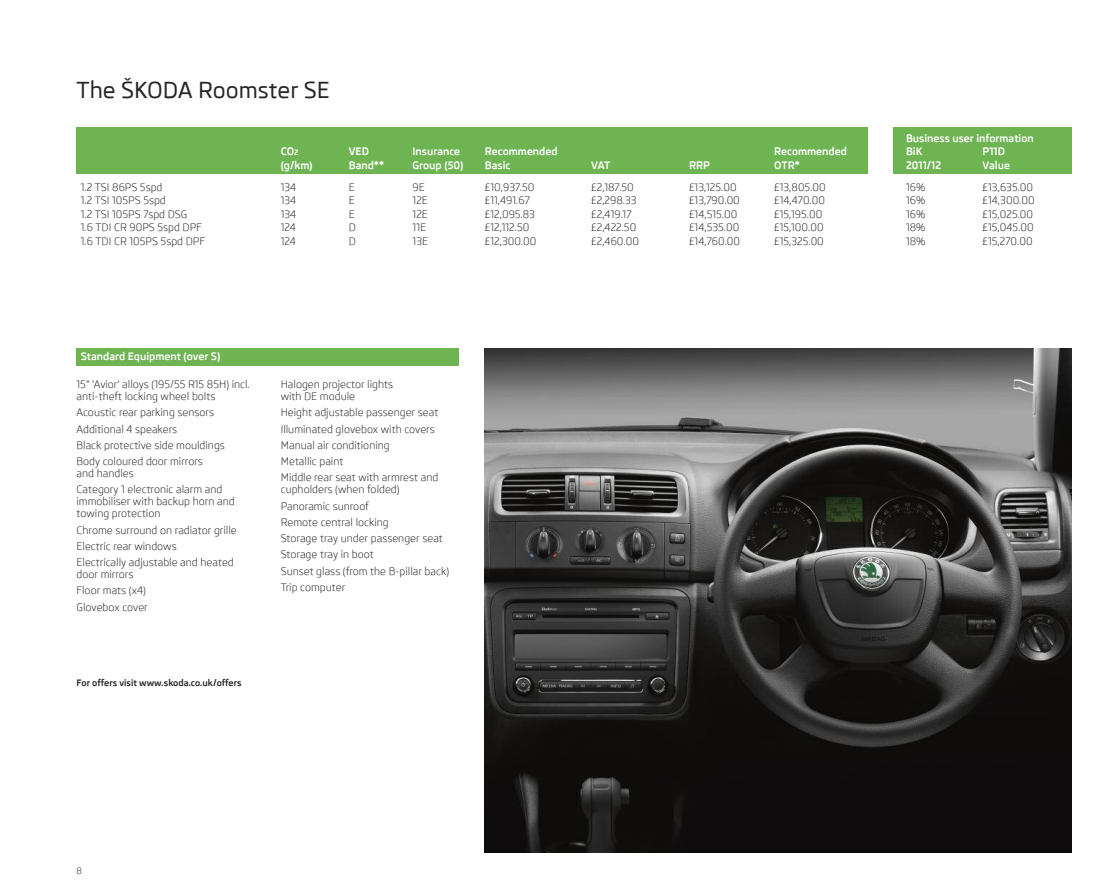
<style>
.page{position:relative;width:1106px;height:893px;background:#fff}
.page>*{position:absolute;margin:0;border:0;box-sizing:border-box;transform-origin:0 0}
.t1{font:500 22.5px "Skoda Pro";color:#272627}
.t2{font:10.5px/16.2px "Skoda Pro";color:#272627}
.t3{font:700 10.5px "Skoda Pro";color:#fff}
.t4{font:700 9px "Skoda Pro";color:#272627}
.t5{font:9px "Skoda Pro";color:#272627}
.s1{font-size:7.5px}
</style>
<div class="page">
<div style="left:77px;top:128px;width:790px;height:46px;background:#6eb453"></div>
<div style="left:893px;top:128px;width:178px;height:46px;background:#6eb453"></div>
<div style="left:77px;top:349px;width:382px;height:17px;background:#6eb453"></div>
<img style="left:485px;top:349px;width:586px;height:504px">
<h1 class="t1" style="left:77px;top:77px;width:255px">The ŠKODA Roomster SE</h1>
<p class="t3" style="left:906px;top:132px;width:129px">Business user information</p>
<p class="t3" style="left:281px;top:145px;width:19px">CO<span class="s1">2</span></p>
<p class="t3" style="left:349px;top:145px;width:22px">VED</p>
<p class="t3" style="left:412px;top:145px;width:49px">Insurance</p>
<p class="t3" style="left:485px;top:145px;width:74px">Recommended</p>
<p class="t3" style="left:774px;top:145px;width:74px">Recommended</p>
<p class="t3" style="left:906px;top:145px;width:18px">BiK</p>
<p class="t3" style="left:982px;top:145px;width:24px">P11D</p>
<p class="t3" style="left:281px;top:159px;width:33px">(g/km)</p>
<p class="t3" style="left:349px;top:159px;width:37px">Band**</p>
<p class="t3" style="left:412px;top:159px;width:52px">Group (50)</p>
<p class="t3" style="left:485px;top:159px;width:27px">Basic</p>
<p class="t3" style="left:591px;top:159px;width:20px">VAT</p>
<p class="t3" style="left:689px;top:159px;width:22px">RRP</p>
<p class="t3" style="left:774px;top:159px;width:27px">OTR*</p>
<p class="t3" style="left:906px;top:159px;width:37px">2011/12</p>
<p class="t3" style="left:982px;top:159px;width:29px">Value</p>
<p class="t2" style="left:81px;top:179px;width:83px">1.2 TSI 86PS 5spd</p>
<p class="t2" style="left:281px;top:179px;width:17px">134</p>
<p class="t2" style="left:349px;top:179px;width:8px">E</p>
<p class="t2" style="left:412px;top:179px;width:14px">9E</p>
<p class="t2" style="left:485px;top:179px;width:51px">£10,937.50</p>
<p class="t2" style="left:591px;top:179px;width:44px">£2,187.50</p>
<p class="t2" style="left:689px;top:179px;width:49px">£13,125.00</p>
<p class="t2" style="left:774px;top:179px;width:53px">£13,805.00</p>
<p class="t2" style="left:906px;top:179px;width:21px">16%</p>
<p class="t2" style="left:982px;top:179px;width:52px">£13,635.00</p>
<p class="t2" style="left:81px;top:192px;width:87px">1.2 TSI 105PS 5spd</p>
<p class="t2" style="left:281px;top:192px;width:17px">134</p>
<p class="t2" style="left:349px;top:192px;width:8px">E</p>
<p class="t2" style="left:412px;top:192px;width:17px">12E</p>
<p class="t2" style="left:485px;top:192px;width:46px">£11,491.67</p>
<p class="t2" style="left:591px;top:192px;width:47px">£2,298.33</p>
<p class="t2" style="left:689px;top:192px;width:52px">£13,790.00</p>
<p class="t2" style="left:774px;top:192px;width:52px">£14,470.00</p>
<p class="t2" style="left:906px;top:192px;width:21px">16%</p>
<p class="t2" style="left:982px;top:192px;width:54px">£14,300.00</p>
<p class="t2" style="left:81px;top:206px;width:108px">1.2 TSI 105PS 7spd DSG</p>
<p class="t2" style="left:281px;top:206px;width:17px">134</p>
<p class="t2" style="left:349px;top:206px;width:8px">E</p>
<p class="t2" style="left:412px;top:206px;width:17px">12E</p>
<p class="t2" style="left:485px;top:206px;width:52px">£12,095.83</p>
<p class="t2" style="left:591px;top:206px;width:42px">£2,419.17</p>
<p class="t2" style="left:689px;top:206px;width:50px">£14,515.00</p>
<p class="t2" style="left:774px;top:206px;width:50px">£15,195.00</p>
<p class="t2" style="left:906px;top:206px;width:21px">16%</p>
<p class="t2" style="left:982px;top:206px;width:52px">£15,025.00</p>
<p class="t2" style="left:81px;top:219px;width:123px">1.6 TDI CR 90PS 5spd DPF</p>
<p class="t2" style="left:281px;top:219px;width:17px">124</p>
<p class="t2" style="left:349px;top:219px;width:9px">D</p>
<p class="t2" style="left:412px;top:219px;width:15px">11E</p>
<p class="t2" style="left:485px;top:219px;width:46px">£12,112.50</p>
<p class="t2" style="left:591px;top:219px;width:46px">£2,422.50</p>
<p class="t2" style="left:689px;top:219px;width:52px">£14,535.00</p>
<p class="t2" style="left:774px;top:219px;width:51px">£15,100.00</p>
<p class="t2" style="left:906px;top:219px;width:21px">18%</p>
<p class="t2" style="left:982px;top:219px;width:53px">£15,045.00</p>
<p class="t2" style="left:81px;top:233px;width:126px">1.6 TDI CR 105PS 5spd DPF</p>
<p class="t2" style="left:281px;top:233px;width:17px">124</p>
<p class="t2" style="left:349px;top:233px;width:9px">D</p>
<p class="t2" style="left:412px;top:233px;width:17px">13E</p>
<p class="t2" style="left:485px;top:233px;width:53px">£12,300.00</p>
<p class="t2" style="left:591px;top:233px;width:49px">£2,460.00</p>
<p class="t2" style="left:689px;top:233px;width:53px">£14,760.00</p>
<p class="t2" style="left:774px;top:233px;width:51px">£15,325.00</p>
<p class="t2" style="left:906px;top:233px;width:21px">18%</p>
<p class="t2" style="left:982px;top:233px;width:51px">£15,270.00</p>
<p class="t3" style="left:81px;top:350px;width:141px">Standard Equipment (over S)</p>
<p class="t2" style="left:77px;top:378px;width:175px;line-height:12px">15” ‘Avior’ alloys (195/55 R15 85H) incl. anti-theft locking wheel bolts</p>
<p class="t2" style="left:77px;top:404px;width:150px">Acoustic rear parking sensors<br>Additional 4 speakers<br>Black protective side mouldings<br>Body coloured door mirrors</p>
<p class="t2" style="left:77px;top:465px;width:147px">and handles<br>Category 1 electronic alarm and</p>
<p class="t2" style="left:77px;top:496px;width:160px;line-height:12px">immobiliser with backup horn and towing protection</p>
<p class="t2" style="left:77px;top:522px;width:162px">Chrome surround on radiator grille<br>Electric rear windows<br>Electrically adjustable and heated</p>
<p class="t2" style="left:77px;top:566px;width:73px">door mirrors<br>Floor mats (x4)<br>Glovebox cover</p>
<p class="t4" style="left:77px;top:678px;width:166px">For offers visit www.skoda.co.uk/offers</p>
<p class="t2" style="left:281px;top:378px;width:114px;line-height:12px">Halogen projector lights with DE module</p>
<p class="t2" style="left:281px;top:404px;width:159px">Height adjustable passenger seat<br>Illuminated glovebox with covers<br>Manual air conditioning<br>Metallic paint<br>Middle rear seat with armrest and</p>
<p class="t2" style="left:281px;top:481px;width:170px">cupholders (when folded)<br>Panoramic sunroof<br>Remote central locking<br>Storage tray under passenger seat<br>Storage tray in boot<br>Sunset glass (from the B-pillar back)<br>Trip computer</p>
<p class="t5" style="left:77px;top:865px;width:7px">8</p>
</div>
